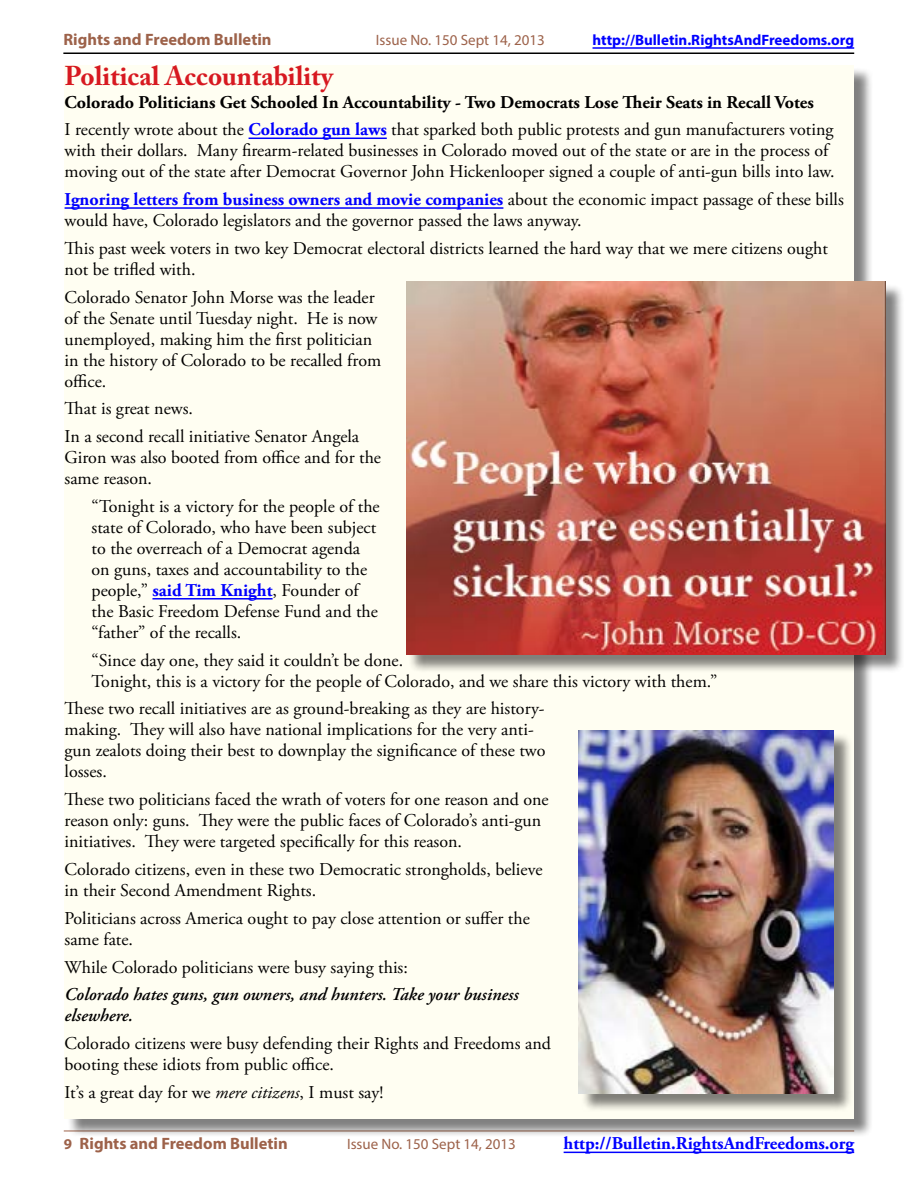
<style>
.page{position:relative;width:918px;height:1188px;background:#fff}
.page>*{position:absolute;margin:0;border:0;box-sizing:border-box;transform-origin:0 0}
.t1{font:700 27px "Adobe Caslon Pro";color:#d71920}
.t2{font:18px/21px "Adobe Garamond Pro";color:#000}
.t3{font:700 18px/27.8px "Adobe Garamond Pro";color:#000}
.t4{font:italic 600 18px/21px "Adobe Garamond Pro";color:#000}
.t5{font:700 18px "Adobe Garamond Pro";color:#00f}
.t6{font:700 16.5px "Myriad Pro";color:#9d624a}
.t7{font:15px "Myriad Pro";color:#9d624a}
.t8{font:700 15px "Myriad Pro";color:#00f}
.s1{font-weight:400}
.s2{color:#00f}
.s3{font-weight:700;color:#00f}
.s4{font-style:italic}
.s5{font-size:15px}
</style>
<div class="page">
<hr style="left:63px;top:52px;width:791px;height:2px;background:#000">
<hr style="left:593px;top:47px;width:261px;height:2px;background:#00f">
<hr style="left:64px;top:1131px;width:790px;height:1px;background:#9d624a">
<hr style="left:564px;top:1152px;width:290px;height:1px;background:#00f">
<div style="left:67px;top:68px;width:806px;height:1069px;background:#000;opacity:.5"></div>
<div style="left:65px;top:65px;width:789px;height:1054px;background:#fffef2"></div>
<hr style="left:249px;top:138px;width:138px;height:1px;background:#00f">
<hr style="left:65px;top:207px;width:438px;height:2px;background:#00f">
<hr style="left:152px;top:598px;width:121px;height:2px;background:#00f">
<div style="left:409px;top:284px;width:496px;height:389px;background:#000;opacity:.5"></div>
<img style="left:406px;top:282px;width:480px;height:372px">
<div style="left:581px;top:733px;width:272px;height:379px;background:#000;opacity:.5"></div>
<img style="left:579px;top:730px;width:255px;height:364px">
<p class="t6" style="left:63px;top:29px;width:210px">Rights and Freedom Bulletin</p>
<p class="t7" style="left:376px;top:31px;width:170px">Issue No. 150 Sept 14, 2013</p>
<p class="t8" style="left:593px;top:30px;width:263px">http://Bulletin.RightsAndFreedoms.org</p>
<h1 class="t1" style="left:65px;top:60px;width:270px">Political Accountability</h1>
<p class="t3" style="left:65px;top:88px;width:770px">Colorado Politicians Get Schooled In Accountability - Two Democrats Lose Their Seats in Recall Votes<br><span class="s1">I recently wrote about the</span> <span class="s2">Colorado gun laws</span> <span class="s1">that sparked both public protests and gun manufacturers voting</span></p>
<p class="t2" style="left:65px;top:141px;width:772px">with their dollars. Many firearm-related businesses in Colorado moved out of the state or are in the process of moving out of the state after Democrat Governor John Hickenlooper signed a couple of anti-gun bills into law.</p>
<p class="t2" style="left:65px;top:189px;width:781px"><span class="s3">Ignoring letters from business owners and movie companies</span> about the economic impact passage of these bills would have, Colorado legislators and the governor passed the laws anyway.</p>
<p class="t2" style="left:65px;top:238px;width:765px">This past week voters in two key Democrat electoral districts learned the hard way that we mere citizens ought not be trifled with.</p>
<p class="t2" style="left:65px;top:287px;width:318px">Colorado Senator John Morse was the leader of the Senate until Tuesday night. He is now unemployed, making him the first politician in the history of Colorado to be recalled from office.</p>
<p class="t2" style="left:65px;top:395px;width:296px;line-height:27.8px">That is great news.<br>In a second recall initiative Senator Angela</p>
<p class="t2" style="left:65px;top:448px;width:318px">Giron was also booted from office and for the same reason.</p>
<p class="t2" style="left:92px;top:496px;width:290px">“Tonight is a victory for the people of the state of Colorado, who have been subject to the overreach of a Democrat agenda on guns, taxes and accountability to the people,” <span class="s3">said Tim Knight</span>, Founder of the Basic Freedom Defense Fund and the “father” of the recalls.</p>
<p class="t2" style="left:92px;top:650px;width:627px">“Since day one, they said it couldn’t be done.<br>Tonight, this is a victory for the people of Colorado, and we share this victory with them.”</p>
<p class="t2" style="left:65px;top:699px;width:482px">These two recall initiatives are as ground-breaking as they are history&shy;making. They will also have national implications for the very anti&shy;gun zealots doing their best to downplay the significance of these two losses.</p>
<p class="t2" style="left:65px;top:790px;width:486px">These two politicians faced the wrath of voters for one reason and one reason only: guns. They were the public faces of Colorado’s anti-gun initiatives. They were targeted specifically for this reason.</p>
<p class="t2" style="left:65px;top:859px;width:479px">Colorado citizens, even in these two Democratic strongholds, believe in their Second Amendment Rights.</p>
<p class="t2" style="left:65px;top:908px;width:467px">Politicians across America ought to pay close attention or suffer the same fate.</p>
<p class="t2" style="left:65px;top:957px;width:345px">While Colorado politicians were busy saying this:</p>
<p class="t4" style="left:65px;top:985px;width:456px">Colorado hates guns, gun owners, and hunters. Take your business elsewhere.</p>
<p class="t2" style="left:65px;top:1033px;width:488px">Colorado citizens were busy defending their Rights and Freedoms and booting these idiots from public office.</p>
<p class="t2" style="left:65px;top:1082px;width:320px">It’s a great day for we <span class="s4">mere citizens</span>, I must say!</p>
<p class="t6" style="left:64px;top:1133px;width:226px"><span class="s5">9</span> Rights and Freedom Bulletin</p>
<p class="t7" style="left:347px;top:1135px;width:170px">Issue No. 150 Sept 14, 2013</p>
<p class="t5" style="left:564px;top:1133px;width:292px">http://Bulletin.RightsAndFreedoms.org</p>
</div>
